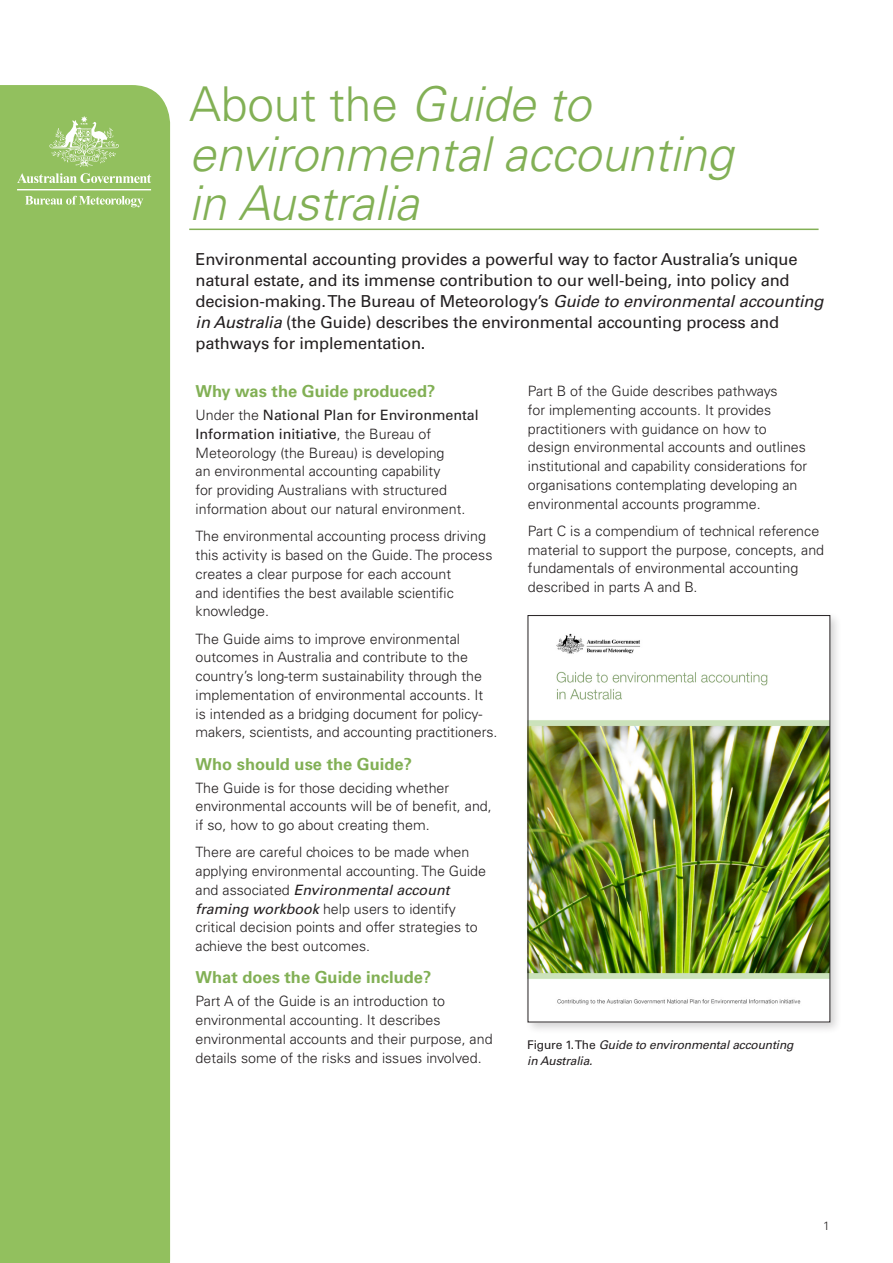
<style>
.page{position:relative;width:893px;height:1263px;background:#fff}
.page>*{position:absolute;margin:0;border:0;box-sizing:border-box;transform-origin:0 0}
.t1{font:italic 300 48px/49.5px "Univers CE";letter-spacing:-.005em;color:#82b055}
.Intro_text{font:16.5px/21px "Univers";letter-spacing:-.01em;color:#231f20}
.t2{font:700 16.5px "Univers";color:#82b055}
.body_text{font:300 14.25px/18.8px "Univers";color:#231f20}
.body_text-2{font:italic 12px/16.5px "Univers";letter-spacing:-.015em;color:#231f20}
.body_text-3{font:300 12px "Univers";color:#231f20}
.s1{font-style:normal}
.s2{font-family:"Univers CE";font-style:italic}
.s3{font-family:"Univers CE";font-weight:500}
.s4{font-family:"Univers CE";font-weight:400;font-style:italic}
.s5{font-family:"Univers CE";font-weight:500;font-style:normal}
</style>
<div class="page">
<div style="left:0;top:85px;width:170px;height:1178px;background:#92c05e"></div>
<svg style="left:17px;top:173px;width:134px;height:10px"></svg>
<svg style="left:49px;top:116px;width:70px;height:51px;background:#aace82"></svg>
<hr style="left:17px;top:189px;width:134px;height:1px;background:#fff">
<svg style="left:25px;top:196px;width:118px;height:11px"></svg>
<div style="left:524px;top:612px;width:319px;height:423px;background:#231f20;opacity:.2"></div>
<img style="left:530px;top:617px;width:298px;height:403px">
<div style="left:528px;top:615px;width:302px;height:407px;border:1px solid #231f20"></div>
<hr style="left:189px;top:229px;width:630px;height:1px;background:#82b055">
<h1 class="t1" style="left:189px;top:80px;width:545px"><span class="s1">About the</span> Guide to environmental accounting in Australia</h1>
<p class="Intro_text" style="left:196px;top:249px;width:629px">Environmental accounting provides a powerful way to factor Australia’s unique natural estate, and its immense contribution to our well-being, into policy and decision-making. The Bureau of Meteorology’s <span class="s2">Guide to environmental accounting in Australia</span> (the Guide) describes the environmental accounting process and pathways for implementation.</p>
<h2 class="t2" style="left:196px;top:382px;width:241px">Why was the Guide produced?</h2>
<p class="body_text" style="left:196px;top:406px;width:285px">Under the <span class="s3">National Plan for Environmental Information initiative</span>, the Bureau of Meteorology (the Bureau) is developing<br>an environmental accounting capability<br>for providing Australians with structured information about our natural environment.</p>
<p class="body_text" style="left:196px;top:527px;width:298px">The environmental accounting process driving this activity is based on the Guide. The process creates a clear purpose for each account<br>and identifies the best available scientific knowledge.</p>
<p class="body_text" style="left:196px;top:629px;width:303px">The Guide aims to improve environmental outcomes in Australia and contribute to the country’s long-term sustainability through the implementation of environmental accounts. It<br>is intended as a bridging document for policy&shy;makers, scientists, and accounting practitioners.</p>
<h2 class="t2" style="left:196px;top:754px;width:218px">Who should use the Guide?</h2>
<p class="body_text" style="left:196px;top:778px;width:298px">The Guide is for those deciding whether environmental accounts will be of benefit, and, if so, how to go about creating them.</p>
<p class="body_text" style="left:196px;top:843px;width:292px">There are careful choices to be made when applying environmental accounting. The Guide and associated <span class="s4">Environmental account framing workbook</span> help users to identify critical decision points and offer strategies to achieve the best outcomes.</p>
<h2 class="t2" style="left:196px;top:968px;width:237px">What does the Guide include?</h2>
<p class="body_text" style="left:196px;top:992px;width:298px">Part A of the Guide is an introduction to environmental accounting. It describes environmental accounts and their purpose, and details some of the risks and issues involved.</p>
<p class="body_text" style="left:528px;top:382px;width:281px">Part B of the Guide describes pathways<br>for implementing accounts. It provides practitioners with guidance on how to design environmental accounts and outlines institutional and capability considerations for organisations contemplating developing an environmental accounts programme.</p>
<p class="body_text" style="left:528px;top:521px;width:298px">Part C is a compendium of technical reference material to support the purpose, concepts, and fundamentals of environmental accounting described in parts A and B.</p>
<p class="body_text-2" style="left:527px;top:1036px;width:268px"><span class="s5">Figure 1. The</span> Guide to environmental accounting in Australia.</p>
<p class="body_text-3" style="left:823px;top:1219px;width:8px">1</p>
</div>
